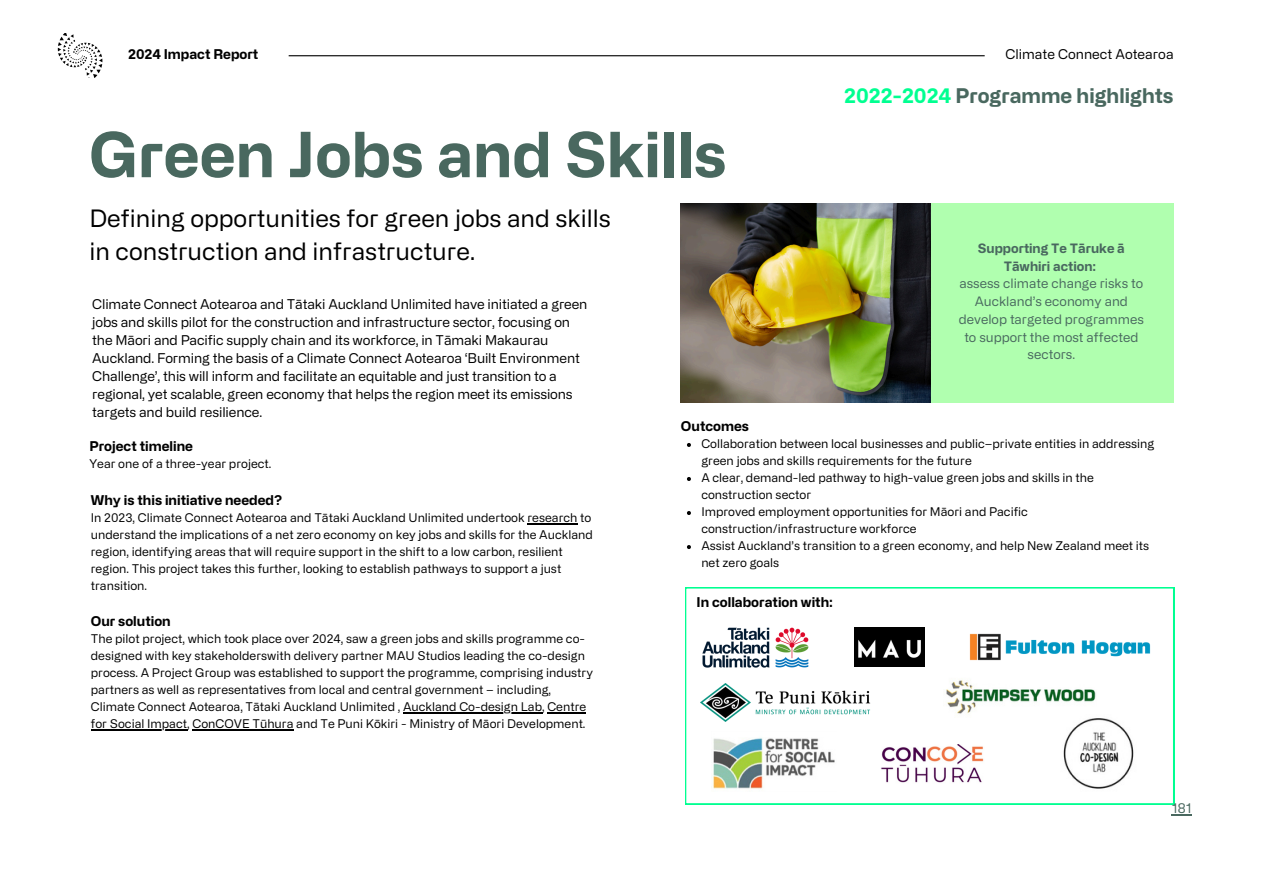
<style>
.page{position:relative;width:1263px;height:894px;background:#fff}
.page>*{position:absolute;margin:0;border:0;box-sizing:border-box;transform-origin:0 0}
.t1{font:700 62.25px "Alliance No.2";color:#49685f}
.t2{font:24px/32.7px "Alliance No.2";color:#000}
.t3{font:700 20.25px "Alliance No.2";color:#49685f}
.t4{font:13.5px/18px "Alliance No.2";letter-spacing:-.01em;color:#000}
.t5{font:700 13.5px "Alliance No.2";color:#000}
.t6{font:13.5px "Alliance No.2";color:#49685f}
.t7{font:12.9px/17.7px "Alliance No.2";color:#49685f;text-align:center}
.t8{font:12px/17px "Alliance No.2";color:#000}
.s1{color:#00ff91}
.s2{font-weight:700}
</style>
<div class="page">
<hr style="left:289px;top:55px;width:696px;height:1px;background:#000">
<img style="left:57px;top:34px;width:46px;height:44px">
<div style="left:929px;top:203px;width:245px;height:199px;background:#b0ffaf"></div>
<img style="left:681px;top:203px;width:250px;height:199px">
<svg style="left:685px;top:587px;width:489px;height:217px"></svg>
<img style="left:969px;top:632px;width:182px;height:30px">
<img style="left:696px;top:621px;width:119px;height:52px">
<img style="left:944px;top:672px;width:154px;height:47px">
<img style="left:1060px;top:714px;width:77px;height:76px">
<img style="left:711px;top:731px;width:125px;height:60px">
<img style="left:880px;top:744px;width:105px;height:42px">
<img style="left:701px;top:683px;width:170px;height:38px">
<img style="left:854px;top:627px;width:70px;height:39px">
<hr style="left:527px;top:523px;width:51px;height:1px;background:#000">
<hr style="left:403px;top:712px;width:139px;height:1px;background:#000">
<hr style="left:547px;top:712px;width:39px;height:1px;background:#000">
<hr style="left:91px;top:729px;width:96px;height:1px;background:#000">
<hr style="left:192px;top:729px;width:102px;height:1px;background:#000">
<svg style="left:687px;top:443px;width:4px;height:4px"></svg>
<svg style="left:687px;top:477px;width:4px;height:4px"></svg>
<svg style="left:687px;top:511px;width:4px;height:4px"></svg>
<svg style="left:687px;top:545px;width:4px;height:4px"></svg>
<hr style="left:1172px;top:813px;width:20px;height:2px;background:#49685f">
<p class="t5" style="left:128px;top:46px;width:132px">2024 Impact Report</p>
<h4 class="t1" style="left:89px;top:117px;width:639px">Green Jobs and Skills</h4>
<p class="t4" style="left:1005px;top:44px;width:170px">Climate Connect Aotearoa</p>
<h5 class="t3" style="left:844px;top:84px;width:331px"><span class="s1">2022-2024</span> Programme highlights</h5>
<p class="t2" style="left:89px;top:201px;width:523px">Defining opportunities for green jobs and skills in construction and infrastructure.</p>
<h3 class="t4" style="left:92px;top:295px;width:497px">Climate Connect Aotearoa and Tātaki Auckland Unlimited have initiated a green jobs and skills pilot for the construction and infrastructure sector, focusing on the Māori and Pacific supply chain and its workforce, in Tāmaki Makaurau Auckland. Forming the basis of a Climate Connect Aotearoa ‘Built Environment Challenge’, this will inform and facilitate an equitable and just transition to a regional, yet scalable, green economy that helps the region meet its emissions targets and build resilience.</h3>
<p class="t5" style="left:89px;top:438px;width:105px">Project timeline</p>
<p class="t8" style="left:89px;top:455px;width:183px">Year one of a three-year project.</p>
<h1 class="t5" style="left:91px;top:492px;width:193px">Why is this initiative needed?</h1>
<h2 class="t8" style="left:91px;top:508px;width:504px">In 2023, Climate Connect Aotearoa and Tātaki Auckland Unlimited undertook research to understand the implications of a net zero economy on key jobs and skills for the Auckland region, identifying areas that will require support in the shift to a low carbon, resilient region. This project takes this further, looking to establish pathways to support a just transition.</h2>
<h5 class="t5" style="left:91px;top:613px;width:81px">Our solution</h5>
<p class="t8" style="left:91px;top:629px;width:504px">The pilot project, which took place over 2024, saw a green jobs and skills programme co&shy;designed with key stakeholderswith delivery partner MAU Studios leading the co-design process. A Project Group was established to support the programme, comprising industry partners as well as representatives from local and central government – including, Climate Connect Aotearoa, Tātaki Auckland Unlimited , Auckland Co-design Lab, Centre</p>
<p class="t8" style="left:91px;top:714px;width:496px">for Social Impact, ConCOVE Tūhura and Te Puni Kōkiri - Ministry of Māori Development.</p>
<h4 class="t7" style="left:959px;top:239px;width:187px"><span class="s2">Supporting Te Tāruke ā<br>Tāwhiri action:<br></span>assess climate change risks to<br>Auckland’s economy and develop targeted programmes to support the most affected sectors.</h4>
<p class="t5" style="left:681px;top:418px;width:70px">Outcomes</p>
<p class="t8" style="left:701px;top:434px;width:455px">Collaboration between local businesses and public–private entities in addressing green jobs and skills requirements for the future</p>
<p class="t8" style="left:701px;top:468px;width:394px">A clear, demand-led pathway to high-value green jobs and skills in the construction sector</p>
<p class="t8" style="left:701px;top:502px;width:328px">Improved employment opportunities for Māori and Pacific construction/infrastructure workforce</p>
<h5 class="t8" style="left:701px;top:536px;width:449px">Assist Auckland’s transition to a green economy, and help New Zealand meet its net zero goals</h5>
<p class="t5" style="left:696px;top:594px;width:138px">In collaboration with:</p>
<p class="t6" style="left:1172px;top:799px;width:22px">181</p>
</div>
